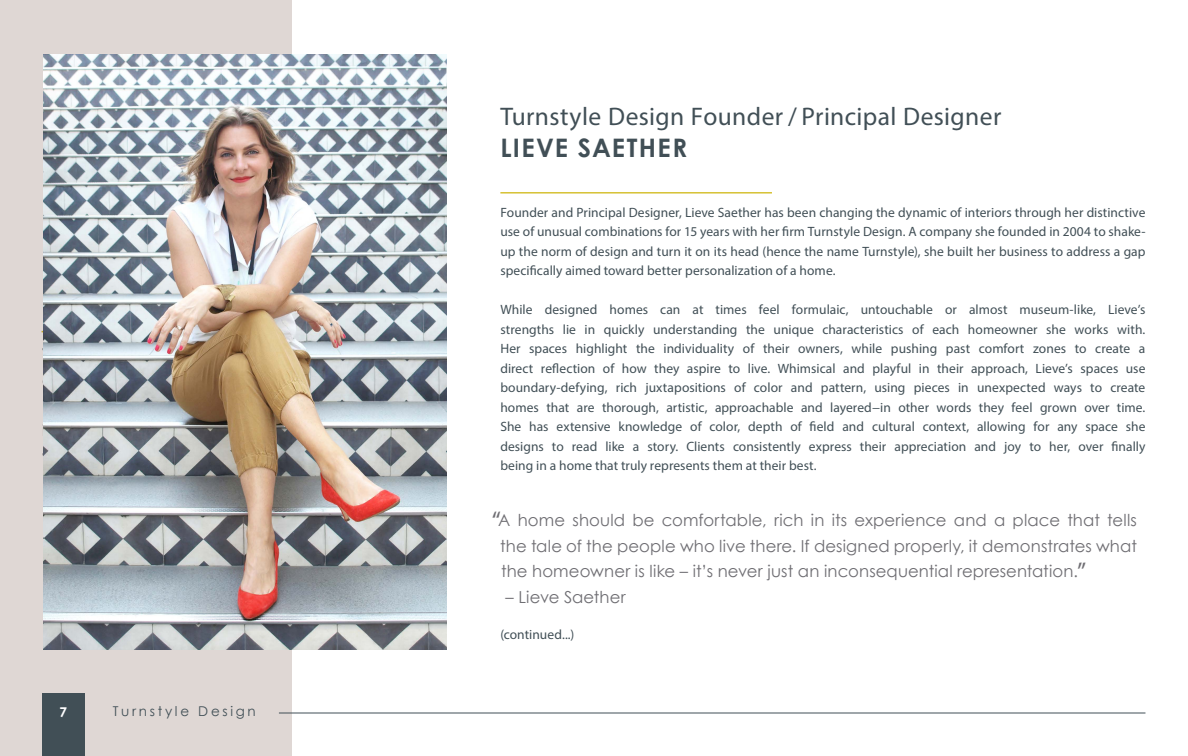
<style>
.page{position:relative;width:1188px;height:756px;background:#fff}
.page>*{position:absolute;margin:0;border:0;box-sizing:border-box;transform-origin:0 0}
.t1{font:25.5px "Myriad Pro";letter-spacing:.015em;color:#414f56}
.Subtitle{font:700 25.5px "Century Gothic";letter-spacing:.05em;color:#414f56}
.Caption_-_Align_Left{font:16.5px/25.5px "Century Gothic";letter-spacing:.005em;color:#6f6e73;text-align:justify}
.Paragraph_Text_White{font:13.5px/19.5px "Myriad Pro";letter-spacing:.005em;color:#414f56;text-align:justify}
.t2{font:13.5px "Century Gothic";letter-spacing:.2em;color:#414f56}
.t3{font:700 13.5px "Century Gothic";color:#fff}
.s1{font-family:"Myriad Pro";font-size:25.5px}
</style>
<div class="page">
<div style="left:0;top:0;width:292px;height:756px;background:#dfd7d4"></div>
<img style="left:43px;top:54px;width:403px;height:596px">
<hr style="left:500px;top:192px;width:272px;height:2px;background:#d6c133">
<div style="left:42px;top:693px;width:43px;height:63px;background:#414f56"></div>
<hr style="left:279px;top:713px;width:866px;height:1px;background:#414f56">
<p class="t3" style="left:60px;top:702px;width:9px">7</p>
<p class="t2" style="left:113px;top:702px;width:145px">Turnstyle Design</p>
<p class="t1" style="left:500px;top:101px;width:502px">Turnstyle Design Founder / Principal Designer</p>
<p class="Subtitle" style="left:500px;top:128px;width:188px">LIEVE SAETHER</p>
<p class="Paragraph_Text_White" style="left:500px;top:202px;width:647px">Founder and Principal Designer, Lieve Saether has been changing the dynamic of interiors through her distinctive use of unusual combinations for 15 years with her firm Turnstyle Design. A company she founded in 2004 to shake&shy;up the norm of design and turn it on its head (hence the name Turnstyle), she built her business to address a gap specifically aimed toward better personalization of a home.</p>
<p class="Paragraph_Text_White" style="left:500px;top:300px;width:647px">While designed homes can at times feel formulaic, untouchable or almost museum-like, Lieve’s strengths lie in quickly understanding the unique characteristics of each homeowner she works with.<br>Her spaces highlight the individuality of their owners, while pushing past comfort zones to create a direct reflection of how they aspire to live. Whimsical and playful in their approach, Lieve’s spaces use boundary-defying, rich juxtapositions of color and pattern, using pieces in unexpected ways to create homes that are thorough, artistic, approachable and layered−in other words they feel grown over time.<br>She has extensive knowledge of color, depth of field and cultural context, allowing for any space she designs to read like a story. Clients consistently express their appreciation and joy to her, over finally being in a home that truly represents them at their best.</p>
<p class="Caption_-_Align_Left" style="left:500px;top:507px;width:638px;text-indent:-8px"><span class="s1">“</span>A home should be comfortable, rich in its experience and a place that tells the tale of the people who live there. If designed properly, it demonstrates what the homeowner is like – it’s never just an inconsequential representation.<span class="s1">”</span></p>
<p class="Caption_-_Align_Left" style="left:506px;top:584px;width:122px">– Lieve Saether</p>
<p class="Paragraph_Text_White" style="left:500px;top:625px;width:76px">(continued...)</p>
</div>
